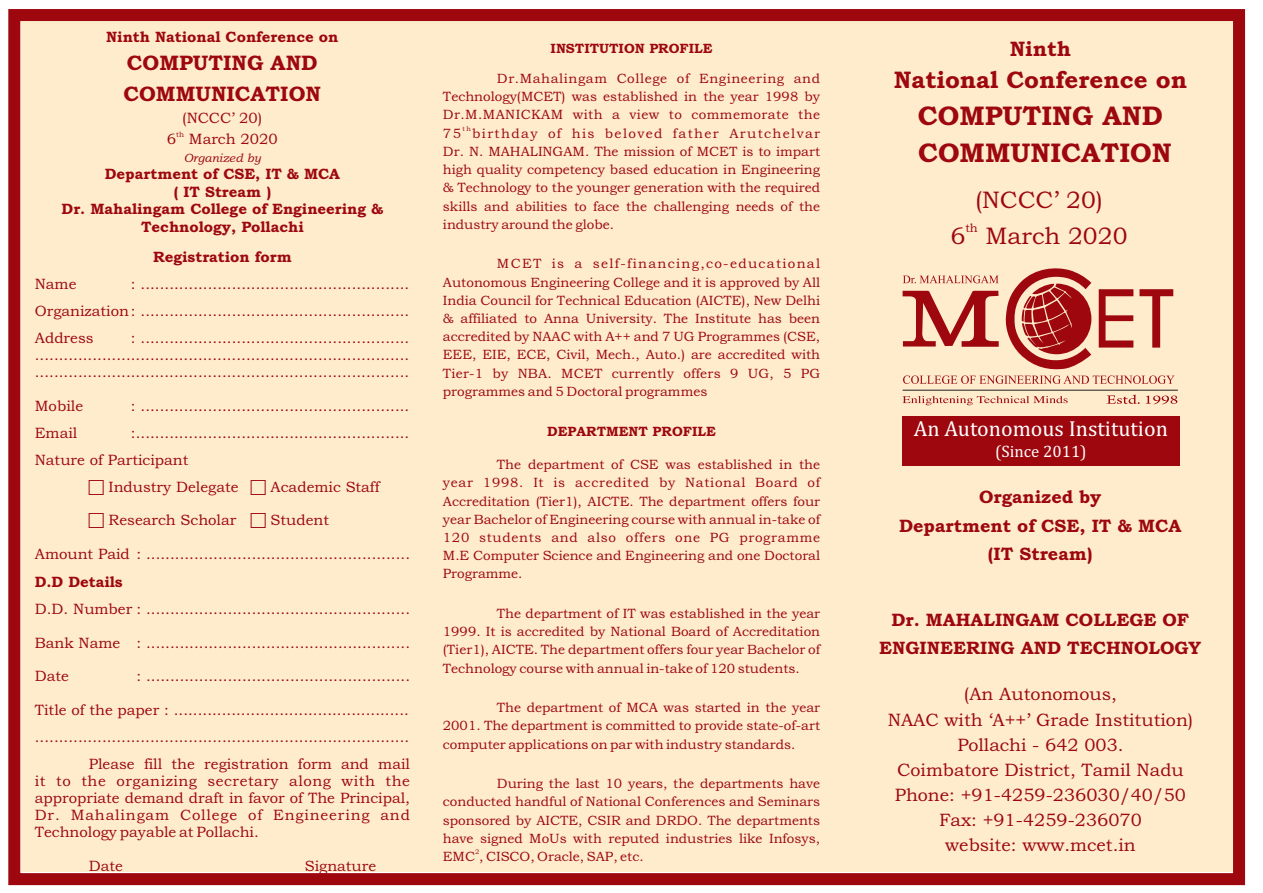
<style>
.page{position:relative;width:1263px;height:893px;background:#fff}
.page>*{position:absolute;margin:0;border:0;box-sizing:border-box;transform-origin:0 0}
.t1{font:700 27px/37.2px "Bookman Old Style";color:#9d070d}
.t2{font:700 24px "Bookman Old Style";color:#9d070d}
.t3{font:24px "Bookman Old Style";color:#9d070d}
.t4{font:21.9px "Cambria";color:#fff}
.t5{font:700 21px/30.3px "Bookman Old Style";color:#9d070d}
.t6{font:18px/25px "Bookman Old Style";color:#9d070d;text-align:center}
.t7{font:700 18px/28.3px "Bookman Old Style";color:#9d070d;text-align:center}
.t8{font:16.8px "Cambria";color:#fff}
.t9{font:15px/27px "Bookman Old Style";color:#9d070d;text-align:justify}
.t10{font:700 15px/17.5px "Bookman Old Style";color:#9d070d;text-align:center}
.t11{font:13.5px/18.1px "Bookman Old Style";color:#9d070d;text-align:justify}
.t12{font:700 13.5px "Bookman Old Style";color:#9d070d}
.t13{font:italic 12px "Bookman Old Style";color:#9d070d}
.t14{font:12px "Bookman Old Style";color:#9d070d}
.t15{font:7.5px "Bookman Old Style";color:#9d070d}
.t16{font:6.75px "Bookman Old Style";color:#9d070d}
</style>
<div class="page">
<div style="left:21px;top:21px;width:1221px;height:851px;background:#feeccd"></div>
<div style="left:8px;top:9px;width:1237px;height:876px;border:12px solid #9d070d"></div>
<svg style="left:902px;top:396px;width:166px;height:9px"></svg>
<hr style="left:902px;top:390px;width:276px;height:1px;background:#231f20">
<svg style="left:902px;top:268px;width:273px;height:116px"></svg>
<svg style="left:1106px;top:395px;width:71px;height:9px"></svg>
<div style="left:902px;top:416px;width:277px;height:50px;background:#9d070d"></div>
<p class="t10" style="left:106px;top:29px;width:234px">Ninth National Conference on</p>
<h3 class="t5" style="left:124px;top:50px;width:199px">COMPUTING AND<br>COMMUNICATION</h3>
<p class="t9" style="left:182px;top:106px;width:82px">(NCCC’ 20)</p>
<p class="t15" style="left:176px;top:131px;width:9px">th</p>
<p class="t9" style="left:167px;top:127px;width:112px">6 March 2020</p>
<p class="t13" style="left:184px;top:154px;width:79px">Organized by</p>
<p class="t10" style="left:62px;top:167px;width:323px">Department of CSE, IT &amp; MCA<br>( IT Stream )<br>Dr. Mahalingam College of Engineering &amp;<br>Technology, Pollachi</p>
<p class="t10" style="left:153px;top:249px;width:140px">Registration form</p>
<p class="t9" style="left:35px;top:272px;width:43px">Name</p>
<p class="t9" style="left:35px;top:272px;width:376px;text-indent:96px">: ........................................................<br>Organization : ........................................................<br>Address</p>
<p class="t9" style="left:35px;top:331px;width:376px;line-height:17px;text-indent:96px">: ........................................................ .............................................................................. ..............................................................................</p>
<p class="t9" style="left:35px;top:393px;width:50px">Mobile</p>
<p class="t9" style="left:131px;top:393px;width:280px">: ........................................................</p>
<p class="t9" style="left:35px;top:420px;width:44px">Email</p>
<p class="t9" style="left:131px;top:420px;width:280px">:.........................................................</p>
<p class="t9" style="left:35px;top:447px;width:155px">Nature of Participant</p>
<p class="t9" style="left:109px;top:474px;width:131px">Industry Delegate</p>
<p class="t9" style="left:271px;top:474px;width:110px">Academic Staff</p>
<p class="t9" style="left:109px;top:508px;width:129px">Research Scholar</p>
<p class="t9" style="left:271px;top:508px;width:60px">Student</p>
<p class="t9" style="left:35px;top:542px;width:377px">Amount Paid : .......................................................</p>
<p class="t10" style="left:35px;top:574px;width:89px">D.D Details</p>
<p class="t9" style="left:35px;top:597px;width:377px">D.D. Number : .......................................................</p>
<p class="t9" style="left:35px;top:630px;width:377px">Bank Name : .......................................................</p>
<p class="t9" style="left:35px;top:664px;width:36px">Date</p>
<p class="t9" style="left:136px;top:664px;width:275px">: .......................................................</p>
<p class="t9" style="left:35px;top:698px;width:377px;text-align:right">Title of the paper : ................................................. ..............................................................................<br>Please fill the registration form and mail</p>
<p class="t9" style="left:35px;top:774px;width:377px;line-height:16.8px">it to the organizing secretary along with the appropriate demand draft in favor of The Principal, Dr. Mahalingam College of Engineering and Technology payable at Pollachi.</p>
<p class="t9" style="left:89px;top:853px;width:36px">Date</p>
<p class="t9" style="left:305px;top:853px;width:73px">Signature</p>
<p class="t12" style="left:551px;top:44px;width:163px">INSTITUTION PROFILE</p>
<p class="t11" style="left:443px;top:71px;width:379px;text-indent:54px">Dr.Mahalingam College of Engineering and Technology(MCET) was established in the year 1998 by Dr.M.MANICKAM with a view to commemorate the</p>
<p class="t16" style="left:462px;top:126px;width:10px">th</p>
<p class="t11" style="left:443px;top:125px;width:379px">75 birthday of his beloved father Arutchelvar Dr. N. MAHALINGAM. The mission of MCET is to impart high quality competency based education in Engineering &amp; Technology to the younger generation with the required skills and abilities to face the challenging needs of the industry around the globe.</p>
<p class="t11" style="left:443px;top:256px;width:379px;text-indent:54px">MCET is a self-financing,co-educational Autonomous Engineering College and it is approved by All India Council for Technical Education (AICTE), New Delhi &amp; affiliated to Anna University. The Institute has been accredited by NAAC with A++ and 7 UG Programmes (CSE, EEE, EIE, ECE, Civil, Mech., Auto.) are accredited with Tier-1 by NBA. MCET currently offers 9 UG, 5 PG programmes and 5 Doctoral programmes</p>
<p class="t12" style="left:547px;top:427px;width:170px">DEPARTMENT PROFILE</p>
<p class="t11" style="left:443px;top:457px;width:379px;text-indent:54px">The department of CSE was established in the year 1998. It is accredited by National Board of Accreditation (Tier1), AICTE. The department offers four year Bachelor of Engineering course with annual in-take of 120 students and also offers one PG programme M.E Computer Science and Engineering and one Doctoral Programme.</p>
<p class="t11" style="left:443px;top:606px;width:379px;text-indent:54px">The department of IT was established in the year 1999. It is accredited by National Board of Accreditation (Tier1), AICTE. The department offers four year Bachelor of Technology course with annual in-take of 120 students.</p>
<p class="t11" style="left:443px;top:700px;width:379px;text-indent:54px">The department of MCA was started in the year 2001. The department is committed to provide state-of-art computer applications on par with industry standards.</p>
<p class="t11" style="left:443px;top:776px;width:379px;text-indent:54px">During the last 10 years, the departments have conducted handful of National Conferences and Seminars sponsored by AICTE, CSIR and DRDO. The departments have signed MoUs with reputed industries like Infosys,</p>
<p class="t16" style="left:475px;top:849px;width:6px">2</p>
<p class="t11" style="left:443px;top:849px;width:202px">EMC , CISCO, Oracle, SAP, etc.</p>
<h3 class="t5" style="left:1010px;top:35px;width:63px">Ninth</h3>
<h2 class="t2" style="left:894px;top:71px;width:295px">National Conference on</h2>
<h1 class="t1" style="left:918px;top:99px;width:256px">COMPUTING AND<br>COMMUNICATION</h1>
<h2 class="t3" style="left:975px;top:190px;width:130px">(NCCC’ 20)</h2>
<p class="t14" style="left:965px;top:223px;width:14px">th</p>
<h2 class="t3" style="left:950px;top:227px;width:179px">6 March 2020</h2>
<h3 class="t4" style="left:914px;top:419px;width:255px">An Autonomous Institution</h3>
<p class="t8" style="left:995px;top:444px;width:93px">(Since 2011)</p>
<h3 class="t7" style="left:899px;top:485px;width:284px">Organized by<br>Department of CSE, IT &amp; MCA (IT Stream)</h3>
<h3 class="t7" style="left:879px;top:607px;width:323px">Dr. MAHALINGAM COLLEGE OF<br>ENGINEERING AND TECHNOLOGY</h3>
<h3 class="t6" style="left:888px;top:683px;width:307px">(An Autonomous,<br>NAAC with ‘A++’ Grade Institution)<br>Pollachi - 642 003.<br>Coimbatore District, Tamil Nadu<br>Phone: +91-4259-236030/40/50<br>Fax: +91-4259-236070<br>website: www.mcet.in</h3>
</div>
